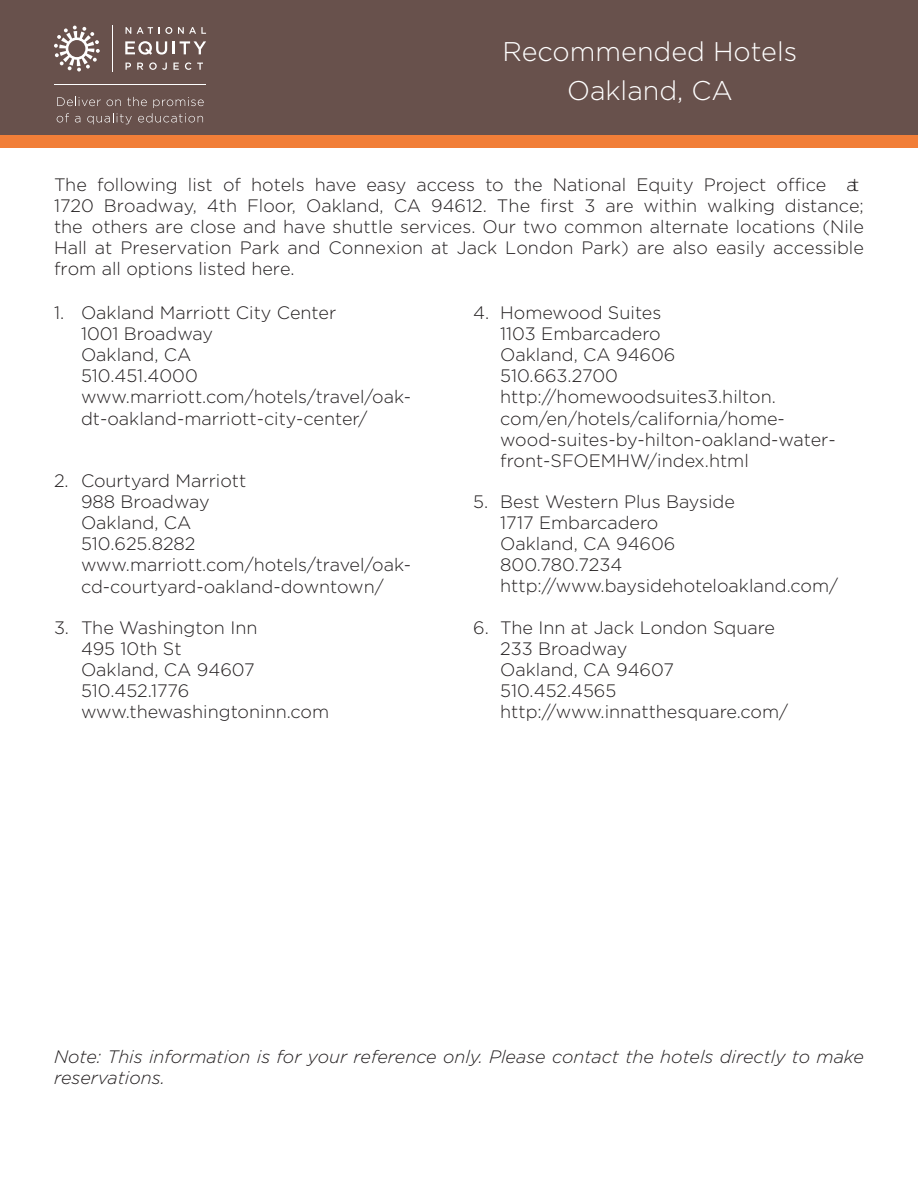
<style>
.page{position:relative;width:918px;height:1188px;background:#fff}
.page>*{position:absolute;margin:0;border:0;box-sizing:border-box;transform-origin:0 0}
.t1{font:300 27px "Gotham";color:#fff}
.t2{font:300 18px/21px "Gotham";color:#231f20}
.t3{font:italic 300 18px/21px "Gotham";color:#231f20}
</style>
<div class="page">
<div style="left:0;top:0;width:918px;height:137px;background:#68514c"></div>
<div style="left:0;top:135px;width:918px;height:13px;background:#f17e38"></div>
<svg style="left:57px;top:97px;width:147px;height:27px"></svg>
<hr style="left:112px;top:25px;width:1px;height:47px;background:#fff">
<svg style="left:125px;top:41px;width:81px;height:14px"></svg>
<svg style="left:126px;top:27px;width:5px;height:7px"></svg>
<svg style="left:137px;top:27px;width:16px;height:7px"></svg>
<svg style="left:159px;top:27px;width:13px;height:7px"></svg>
<svg style="left:178px;top:27px;width:28px;height:7px"></svg>
<svg style="left:126px;top:63px;width:5px;height:7px"></svg>
<svg style="left:137px;top:63px;width:6px;height:7px"></svg>
<svg style="left:149px;top:62px;width:18px;height:8px"></svg>
<svg style="left:173px;top:63px;width:6px;height:7px"></svg>
<svg style="left:185px;top:62px;width:6px;height:8px"></svg>
<svg style="left:197px;top:63px;width:6px;height:7px"></svg>
<hr style="left:54px;top:84px;width:152px;height:1px;background:#fff">
<svg style="left:54px;top:26px;width:46px;height:46px"></svg>
<p class="t1" style="left:503px;top:35px;width:296px">Recommended Hotels</p>
<p class="t1" style="left:567px;top:74px;width:167px">Oakland, CA</p>
<p class="t2" style="left:54px;top:173px;width:811px">The following list of hotels have easy access to the National Equity Project office at 1720 Broadway, 4th Floor, Oakland, CA 94612. The first 3 are within walking distance; the others are close and have shuttle services. Our two common alternate locations (Nile Hall at Preservation Park and Connexion at Jack London Park) are also easily accessible from all options listed here.</p>
<p class="t2" style="left:81px;top:302px;width:332px;text-indent:-27px">1. Oakland Marriott City Center<br>1001 Broadway<br>Oakland, CA<br>510.451.4000 www.marriott.com/hotels/travel/oak&shy;dt-oakland-marriott-city-center/</p>
<p class="t2" style="left:81px;top:470px;width:332px;text-indent:-27px">2. Courtyard Marriott<br>988 Broadway<br>Oakland, CA<br>510.625.8282 www.marriott.com/hotels/travel/oak&shy;cd-courtyard-oakland-downtown/</p>
<p class="t2" style="left:81px;top:617px;width:250px;text-indent:-27px">3. The Washington Inn<br>495 10th St<br>Oakland, CA 94607<br>510.452.1776 www.thewashingtoninn.com</p>
<p class="t2" style="left:500px;top:302px;width:337px;text-indent:-27px">4. Homewood Suites<br>1103 Embarcadero<br>Oakland, CA 94606<br>510.663.2700 http://homewoodsuites3.hilton. com/en/hotels/california/home&shy;wood-suites-by-hilton-oakland-water&shy;front-SFOEMHW/index.html</p>
<p class="t2" style="left:500px;top:491px;width:339px;text-indent:-27px">5. Best Western Plus Bayside<br>1717 Embarcadero<br>Oakland, CA 94606<br>800.780.7234 http://www.baysidehoteloakland.com/</p>
<p class="t2" style="left:500px;top:617px;width:289px;text-indent:-27px">6. The Inn at Jack London Square<br>233 Broadway<br>Oakland, CA 94607<br>510.452.4565 http://www.innatthesquare.com/</p>
<p class="t3" style="left:54px;top:1046px;width:812px">Note: This information is for your reference only. Please contact the hotels directly to make reservations.</p>
</div>
